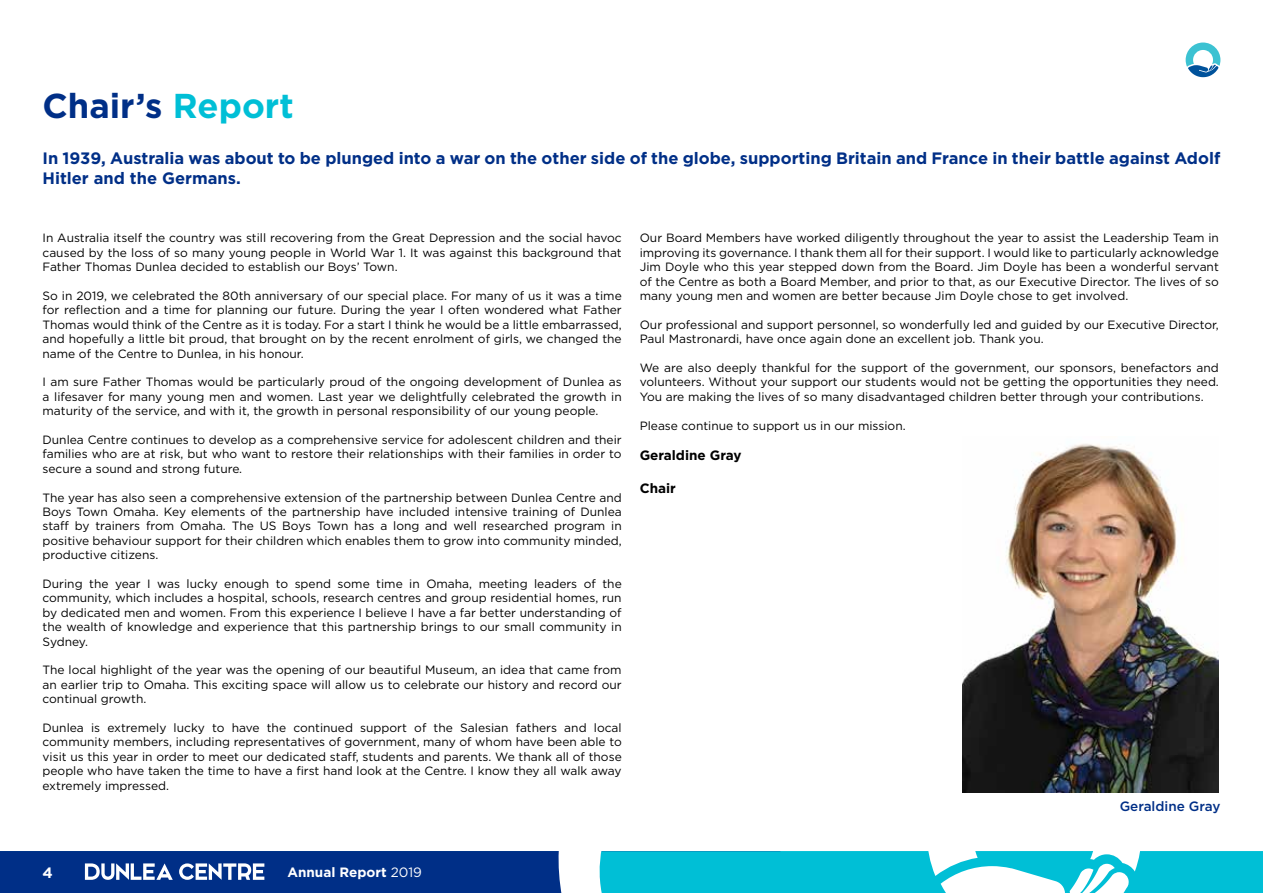
<style>
.page{position:relative;width:1263px;height:893px;background:#fff}
.page>*{position:absolute;margin:0;border:0;box-sizing:border-box;transform-origin:0 0}
.t1{font:700 34.5px "Gotham HTF";color:#002f87}
.t2{font:700 16.5px/19.8px "Gotham HTF";color:#002f87}
.t3{font:700 15px "Gotham HTF";color:#fff}
.t4{font:700 13.5px "Gotham HTF";color:#000}
.t5{font:700 13.5px "Gotham HTF";color:#fff}
.t6{font:500 13.5px "Gotham HTF";color:#002f87}
.t7{font:12px/14.4px "Gotham HTF";color:#000;text-align:justify}
.s1{color:#00bfd6}
.s2{font-weight:400}
</style>
<div class="page">
<div style="left:623px;top:851px;width:640px;height:42px;background:#00bfd6"></div>
<svg style="left:0;top:851px;width:623px;height:42px;background:#1e4d98"></svg>
<svg style="left:927px;top:792px;width:214px;height:101px"></svg>
<svg style="left:1185px;top:43px;width:35px;height:34px"></svg>
<img style="left:962px;top:444px;width:257px;height:348px">
<h1 class="t1" style="left:43px;top:86px;width:253px">Chair’s <span class="s1">Report</span></h1>
<h2 class="t2" style="left:43px;top:148px;width:1179px">In 1939, Australia was about to be plunged into a war on the other side of the globe, supporting Britain and France in their battle against Adolf<br>Hitler and the Germans.</h2>
<p class="t7" style="left:43px;top:231px;width:581px">In Australia itself the country was still recovering from the Great Depression and the social havoc caused by the loss of so many young people in World War 1. It was against this background that Father Thomas Dunlea decided to establish our Boys’ Town.</p>
<p class="t7" style="left:43px;top:288px;width:581px">So in 2019, we celebrated the 80th anniversary of our special place. For many of us it was a time for reflection and a time for planning our future. During the year I often wondered what Father Thomas would think of the Centre as it is today. For a start I think he would be a little embarrassed, and hopefully a little bit proud, that brought on by the recent enrolment of girls, we changed the name of the Centre to Dunlea, in his honour.</p>
<p class="t7" style="left:43px;top:375px;width:581px">I am sure Father Thomas would be particularly proud of the ongoing development of Dunlea as a lifesaver for many young men and women. Last year we delightfully celebrated the growth in maturity of the service, and with it, the growth in personal responsibility of our young people.</p>
<p class="t7" style="left:43px;top:432px;width:581px">Dunlea Centre continues to develop as a comprehensive service for adolescent children and their families who are at risk, but who want to restore their relationships with their families in order to secure a sound and strong future.</p>
<p class="t7" style="left:43px;top:490px;width:581px">The year has also seen a comprehensive extension of the partnership between Dunlea Centre and Boys Town Omaha. Key elements of the partnership have included intensive training of Dunlea staff by trainers from Omaha. The US Boys Town has a long and well researched program in positive behaviour support for their children which enables them to grow into community minded, productive citizens.</p>
<p class="t7" style="left:43px;top:576px;width:581px">During the year I was lucky enough to spend some time in Omaha, meeting leaders of the community, which includes a hospital, schools, research centres and group residential homes, run by dedicated men and women. From this experience I believe I have a far better understanding of the wealth of knowledge and experience that this partnership brings to our small community in Sydney.</p>
<p class="t7" style="left:43px;top:663px;width:581px">The local highlight of the year was the opening of our beautiful Museum, an idea that came from an earlier trip to Omaha. This exciting space will allow us to celebrate our history and record our continual growth.</p>
<p class="t7" style="left:43px;top:720px;width:581px">Dunlea is extremely lucky to have the continued support of the Salesian fathers and local community members, including representatives of government, many of whom have been able to visit us this year in order to meet our dedicated staff, students and parents. We thank all of those people who have taken the time to have a first hand look at the Centre. I know they all walk away extremely impressed.</p>
<p class="t7" style="left:640px;top:231px;width:581px">Our Board Members have worked diligently throughout the year to assist the Leadership Team in improving its governance. I thank them all for their support. I would like to particularly acknowledge Jim Doyle who this year stepped down from the Board. Jim Doyle has been a wonderful servant of the Centre as both a Board Member, and prior to that, as our Executive Director. The lives of so many young men and women are better because Jim Doyle chose to get involved.</p>
<p class="t7" style="left:640px;top:317px;width:581px">Our professional and support personnel, so wonderfully led and guided by our Executive Director,<br>Paul Mastronardi, have once again done an excellent job. Thank you.</p>
<p class="t7" style="left:640px;top:360px;width:581px">We are also deeply thankful for the support of the government, our sponsors, benefactors and volunteers. Without your support our students would not be getting the opportunities they need.<br>You are making the lives of so many disadvantaged children better through your contributions.</p>
<p class="t7" style="left:640px;top:418px;width:267px">Please continue to support us in our mission.</p>
<p class="t4" style="left:640px;top:448px;width:103px">Geraldine Gray</p>
<p class="t4" style="left:640px;top:480px;width:38px">Chair</p>
<p class="t6" style="left:1120px;top:799px;width:102px">Geraldine Gray</p>
<p class="t3" style="left:42px;top:864px;width:12px">4</p>
<p class="t5" style="left:287px;top:864px;width:136px">Annual Report <span class="s2">2019</span></p>
</div>
